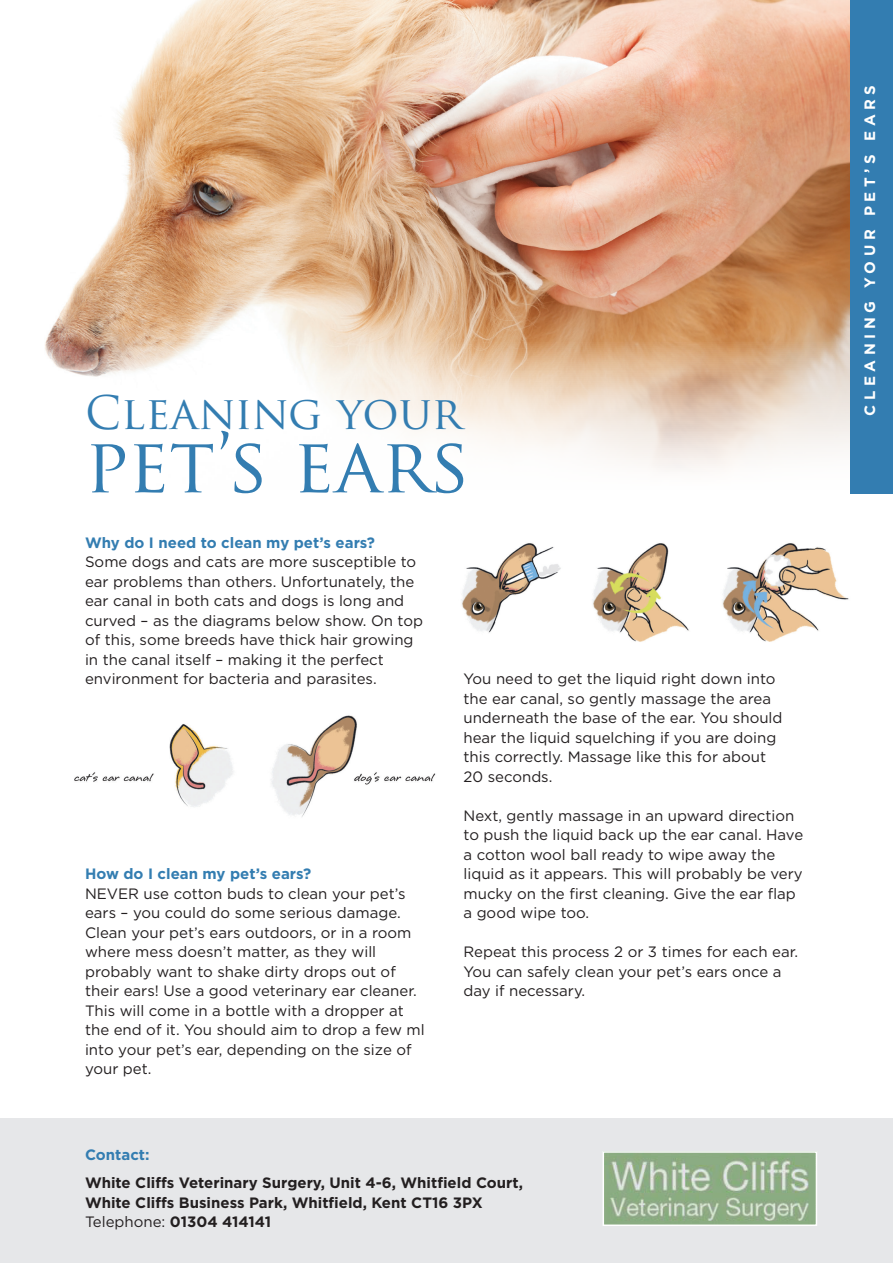
<style>
.page{position:relative;width:893px;height:1263px;background:#fff}
.page>*{position:absolute;margin:0;border:0;box-sizing:border-box;transform-origin:0 0}
.t1{font:75px "Trajan Pro";color:#337db1}
.t2{font:45px "Trajan Pro";color:#337db1}
.t3{font:15px/19.5px "Gotham";color:#231f20}
.t4{font:700 15px/19.5px "Gotham";color:#231f20}
.t5{font:700 15px "Gotham";color:#337db1}
.t6{font:700 15px "Gotham";letter-spacing:.3em;color:#fff}
.s1{font-weight:400}
</style>
<div class="page">
<img style="left:45px;top:0;width:805px;height:470px">
<div style="left:0;top:1118px;width:893px;height:145px;background:#e6e7e9"></div>
<div style="left:850px;top:0;width:43px;height:493px;background:#337db1"></div>
<img style="left:74px;top:715px;width:362px;height:102px">
<img style="left:461px;top:543px;width:388px;height:99px">
<img style="left:606px;top:1154px;width:208px;height:69px">
<div style="left:603px;top:1151px;width:214px;height:75px;border:2px solid #fff"></div>
<h2 class="t2" style="left:85px;top:384px;width:379px">CLEANING YOUR</h2>
<h1 class="t1" style="left:85px;top:417px;width:387px">PET’S EARS</h1>
<p class="t5" style="left:85px;top:532px;width:292px">Why do I need to clean my pet’s ears?</p>
<p class="t3" style="left:85px;top:552px;width:340px">Some dogs and cats are more susceptible to ear problems than others. Unfortunately, the ear canal in both cats and dogs is long and curved – as the diagrams below show. On top of this, some breeds have thick hair growing in the canal itself – making it the perfect environment for bacteria and parasites.</p>
<p class="t5" style="left:85px;top:864px;width:228px">How do I clean my pet’s ears?</p>
<p class="t3" style="left:85px;top:883px;width:341px">NEVER use cotton buds to clean your pet’s ears – you could do some serious damage.<br>Clean your pet’s ears outdoors, or in a room where mess doesn’t matter, as they will probably want to shake dirty drops out of their ears! Use a good veterinary ear cleaner.<br>This will come in a bottle with a dropper at the end of it. You should aim to drop a few ml into your pet’s ear, depending on the size of your pet.</p>
<p class="t3" style="left:463px;top:669px;width:321px">You need to get the liquid right down into the ear canal, so gently massage the area underneath the base of the ear. You should hear the liquid squelching if you are doing this correctly. Massage like this for about 20 seconds.</p>
<p class="t3" style="left:463px;top:805px;width:341px">Next, gently massage in an upward direction to push the liquid back up the ear canal. Have a cotton wool ball ready to wipe away the liquid as it appears. This will probably be very mucky on the first cleaning. Give the ear flap a good wipe too.</p>
<p class="t3" style="left:463px;top:942px;width:336px">Repeat this process 2 or 3 times for each ear.<br>You can safely clean your pet’s ears once a day if necessary.</p>
<p class="t5" style="left:85px;top:1145px;width:66px">Contact:</p>
<p class="t4" style="left:85px;top:1173px;width:439px">White Cliffs Veterinary Surgery, Unit 4-6, Whitfield Court,<br>White Cliffs Business Park, Whitfield, Kent CT16 3PX<br><span class="s1">Telephone:</span> 01304 414141</p>
<p class="t6" style="left:860px;top:416px;width:332px;rotate:-90deg">CLEANING YOUR PET’S EARS</p>
</div>
